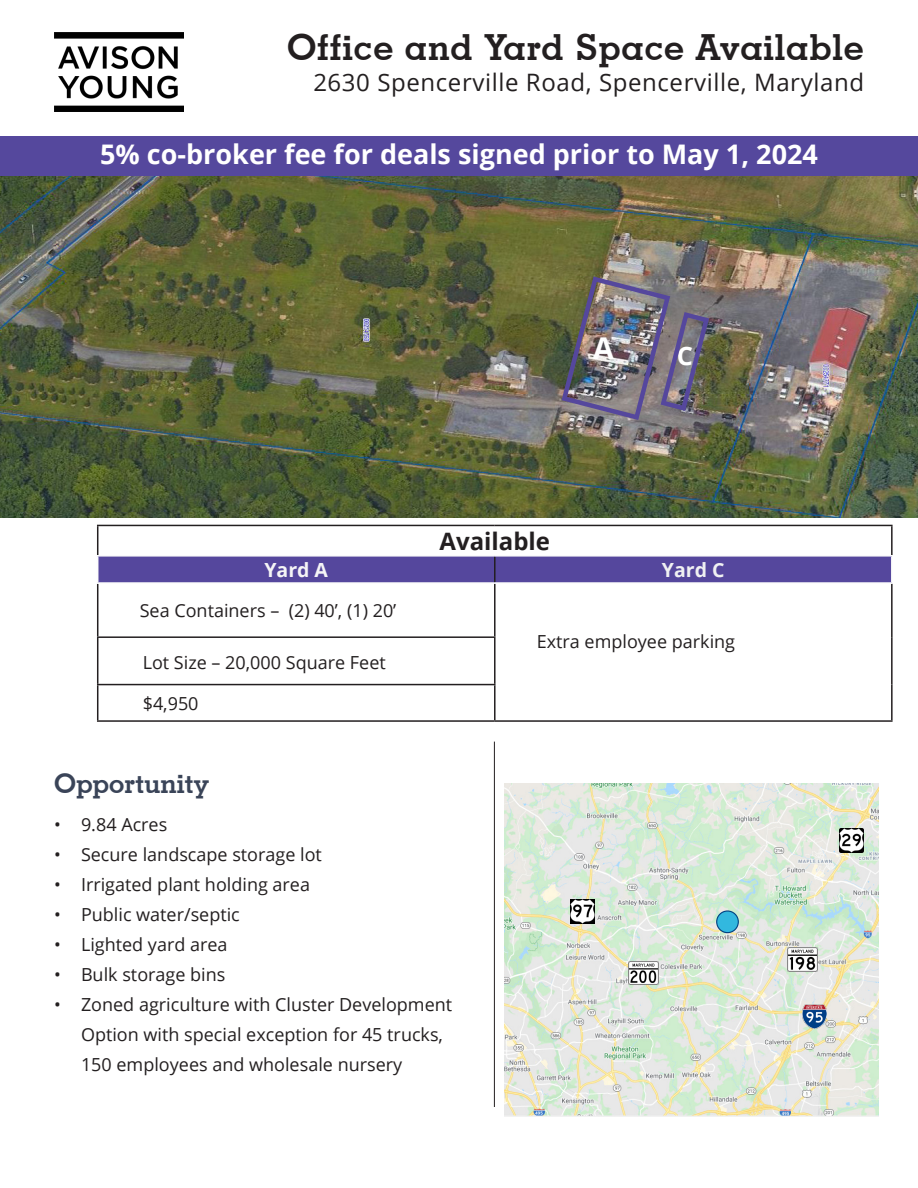
<style>
.page{position:relative;width:918px;height:1188px;background:#fff}
.page>*{position:absolute;margin:0;border:0;box-sizing:border-box;transform-origin:0 0}
.Top_header_pg_1{font:700 36px "Geometric Slab 703 BT";letter-spacing:.025em;color:#231f20}
.t1{font:700 30px "Open Sans";color:#fff}
.Space_plan_major_headline{font:700 27px "Open Sans";color:#fff}
.More_info_block{font:700 27px "Geometric Slab 703 BT";color:#3a4458}
.t2{font:700 25.5px "Open Sans";color:#fff}
.Top_header_pg_1-2{font:24px "Open Sans";letter-spacing:.025em;color:#231f20}
.t3{font:700 24px "Open Sans";color:#231f20}
.t4{font:700 19.5px "Open Sans";color:#f5f5f6}
.t5{font:700 19.5px "Open Sans";color:#f0f1f2}
.t6{font:18px/30px "Open Sans";color:#231f20}
</style>
<div class="page">
<img style="left:54px;top:33px;width:130px;height:79px">
<hr style="left:494px;top:742px;width:1px;height:365px;background:#231f20">
<img style="left:0;top:176px;width:918px;height:342px">
<img style="left:505px;top:783px;width:374px;height:333px">
<div style="left:717px;top:911px;width:21px;height:22px;background:#32b8df;border-radius:50%"></div>
<div style="left:716px;top:910px;width:23px;height:23px;border:1px solid #004181;border-radius:50%"></div>
<img style="left:803px;top:1004px;width:23px;height:24px">
<img style="left:840px;top:828px;width:24px;height:24px">
<img style="left:629px;top:961px;width:30px;height:24px">
<img style="left:788px;top:948px;width:30px;height:24px">
<img style="left:571px;top:899px;width:23px;height:24px">
<hr style="left:97px;top:525px;width:398px;height:1px;background:#231f20">
<hr style="left:495px;top:525px;width:398px;height:1px;background:#231f20">
<hr style="left:891px;top:526px;width:2px;height:29px;background:#231f20">
<hr style="left:97px;top:584px;width:1px;height:52px;background:#231f20">
<hr style="left:494px;top:584px;width:2px;height:52px;background:#231f20">
<hr style="left:891px;top:584px;width:2px;height:53px;background:#231f20">
<hr style="left:97px;top:636px;width:399px;height:2px;background:#231f20">
<hr style="left:97px;top:638px;width:1px;height:46px;background:#231f20">
<hr style="left:494px;top:638px;width:2px;height:46px;background:#231f20">
<hr style="left:891px;top:637px;width:2px;height:48px;background:#231f20">
<hr style="left:97px;top:684px;width:399px;height:1px;background:#231f20">
<hr style="left:97px;top:685px;width:1px;height:35px;background:#231f20">
<hr style="left:494px;top:685px;width:2px;height:35px;background:#231f20">
<hr style="left:891px;top:685px;width:2px;height:35px;background:#231f20">
<hr style="left:97px;top:720px;width:398px;height:2px;background:#231f20">
<hr style="left:495px;top:720px;width:398px;height:2px;background:#231f20">
<svg style="left:97px;top:526px;width:795px;height:56px"></svg>
<hr style="left:495px;top:555px;width:398px;height:2px;background:#fcfcfc">
<hr style="left:891px;top:557px;width:2px;height:25px;background:#fcfcfc">
<div style="left:0;top:136px;width:918px;height:40px;background:#55489d"></div>
<img style="left:559px;top:274px;width:153px;height:149px">
<p class="Top_header_pg_1" style="left:287px;top:26px;width:578px">Office and Yard Space Available</p>
<p class="Top_header_pg_1-2" style="left:313px;top:66px;width:552px">2630 Spencerville Road, Spencerville, Maryland</p>
<p class="Space_plan_major_headline" style="left:100px;top:135px;width:719px">5% co-broker fee for deals signed prior to May 1, 2024</p>
<p class="t1" style="left:593px;top:327px;width:22px">A</p>
<p class="t2" style="left:677px;top:337px;width:18px">C</p>
<p class="t3" style="left:440px;top:524px;width:112px">Available</p>
<p class="t4" style="left:264px;top:556px;width:65px">Yard A</p>
<p class="t5" style="left:662px;top:556px;width:64px">Yard C</p>
<p class="t6" style="left:140px;top:595px;width:258px">Sea Containers – (2) 40’, (1) 20’</p>
<p class="t6" style="left:537px;top:626px;width:200px">Extra employee parking</p>
<p class="t6" style="left:143px;top:647px;width:245px">Lot Size – 20,000 Square Feet</p>
<p class="t6" style="left:143px;top:688px;width:57px">$4,950</p>
<p class="More_info_block" style="left:54px;top:767px;width:157px">Opportunity</p>
<p class="t6" style="left:54px;top:809px;width:115px">• 9.84 Acres</p>
<p class="t6" style="left:54px;top:839px;width:269px">• Secure landscape storage lot</p>
<p class="t6" style="left:54px;top:869px;width:258px">• Irrigated plant holding area</p>
<p class="t6" style="left:54px;top:899px;width:187px">• Public water/septic</p>
<p class="t6" style="left:54px;top:929px;width:175px">• Lighted yard area</p>
<p class="t6" style="left:54px;top:959px;width:173px">• Bulk storage bins</p>
<p class="t6" style="left:81px;top:989px;width:373px;text-indent:-27px">• Zoned agriculture with Cluster Development<br>Option with special exception for 45 trucks,<br>150 employees and wholesale nursery</p>
</div>
